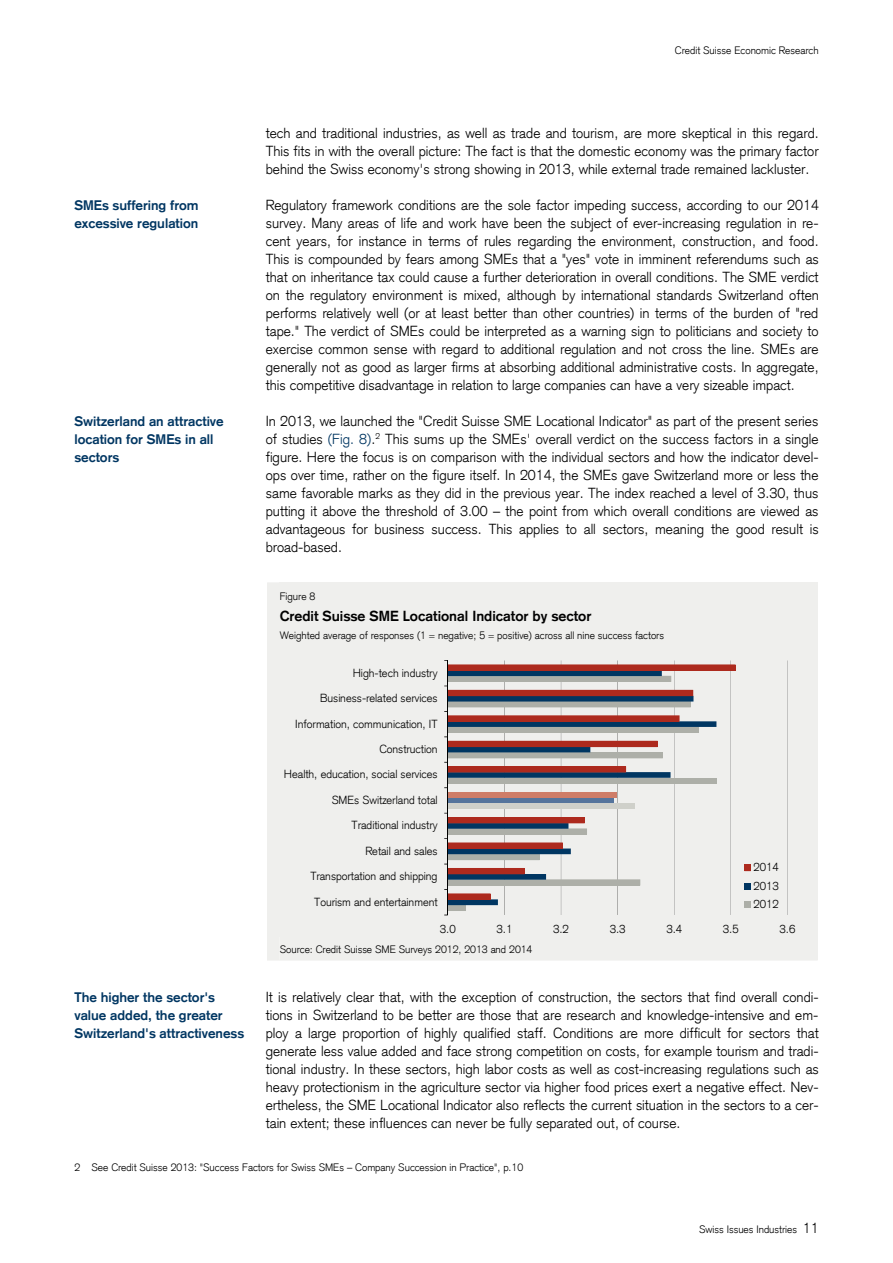
<style>
.page{position:relative;width:893px;height:1263px;background:#fff}
.page>*{position:absolute;margin:0;border:0;box-sizing:border-box;transform-origin:0 0}
.t1{font:300 14.25px/18px "Credit Suisse Type";color:#000;text-align:justify}
.t2{font:300 14.25px "Credit Suisse Type";color:#000}
.t3{font:300 13.5px/18px "Credit Suisse Type";color:#003662}
.t4{font:300 11.4px/18.1px "Credit Suisse Type";letter-spacing:-.005em;color:#000;text-align:justify}
.t5{font:300 10.5px "Credit Suisse Type";color:#000}
.s1{color:#003662}
.s2{font-size:14.25px}
</style>
<div class="page">
<div style="left:267px;top:582px;width:13px;height:378px;background:#efefed"></div>
<div style="left:805px;top:582px;width:13px;height:24px;background:#efefed"></div>
<div style="left:280px;top:582px;width:525px;height:24px;background:#efefed"></div>
<div style="left:805px;top:606px;width:13px;height:36px;background:#efefed"></div>
<div style="left:280px;top:606px;width:525px;height:18px;background:#efefed"></div>
<div style="left:280px;top:624px;width:525px;height:18px;background:#efefed"></div>
<div style="left:805px;top:642px;width:13px;height:295px;background:#efefed"></div>
<div style="left:280px;top:642px;width:525px;height:295px;background:#efefed"></div>
<div style="left:280px;top:937px;width:538px;height:23px;background:#efefed"></div>
<hr style="left:674px;top:660px;width:1px;height:255px;background:#000">
<hr style="left:731px;top:660px;width:1px;height:255px;background:#000">
<hr style="left:787px;top:660px;width:1px;height:255px;background:#000">
<svg style="left:448px;top:772px;width:268px;height:133px"></svg>
<div style="left:448px;top:792px;width:169px;height:5px;background:#cf7d68"></div>
<hr style="left:447px;top:660px;width:1px;height:255px;background:#000">
<svg style="left:444px;top:813px;width:196px;height:102px"></svg>
<svg style="left:444px;top:660px;width:292px;height:112px"></svg>
<svg style="left:744px;top:864px;width:7px;height:7px"></svg>
<svg style="left:745px;top:883px;width:6px;height:6px"></svg>
<svg style="left:744px;top:901px;width:7px;height:7px"></svg>
<p class="t3" style="left:74px;top:196px;width:126px">SMEs suffering from excessive regulation</p>
<p class="t3" style="left:74px;top:412px;width:151px">Switzerland an attractive location for SMEs in all sectors</p>
<p class="t5" style="left:675px;top:44px;width:145px">Credit Suisse Economic Research</p>
<p class="t1" style="left:266px;top:124px;width:554px">tech and traditional industries, as well as trade and tourism, are more skeptical in this regard.<br>This fits in with the overall picture: The fact is that the domestic economy was the primary factor behind the Swiss economy's strong showing in 2013, while external trade remained lackluster.</p>
<p class="t1" style="left:266px;top:196px;width:555px">Regulatory framework conditions are the sole factor impeding success, according to our 2014 survey. Many areas of life and work have been the subject of ever-increasing regulation in re&shy;cent years, for instance in terms of rules regarding the environment, construction, and food.<br>This is compounded by fears among SMEs that a "yes" vote in imminent referendums such as that on inheritance tax could cause a further deterioration in overall conditions. The SME verdict on the regulatory environment is mixed, although by international standards Switzerland often performs relatively well (or at least better than other countries) in terms of the burden of "red tape." The verdict of SMEs could be interpreted as a warning sign to politicians and society to exercise common sense with regard to additional regulation and not cross the line. SMEs are generally not as good as larger firms at absorbing additional administrative costs. In aggregate, this competitive disadvantage in relation to large companies can have a very sizeable impact.</p>
<p class="t1" style="left:266px;top:412px;width:555px">In 2013, we launched the "Credit Suisse SME Locational Indicator" as part of the present series of studies <span class="s1">(Fig. 8)</span>.<sup>2</sup> This sums up the SMEs' overall verdict on the success factors in a single figure. Here the focus is on comparison with the individual sectors and how the indicator devel&shy;ops over time, rather on the figure itself. In 2014, the SMEs gave Switzerland more or less the same favorable marks as they did in the previous year. The index reached a level of 3.30, thus putting it above the threshold of 3.00 – the point from which overall conditions are viewed as advantageous for business success. This applies to all sectors, meaning the good result is broad-based.</p>
<p class="t5" style="left:280px;top:590px;width:37px">Figure 8</p>
<p class="t2" style="left:280px;top:607px;width:313px">Credit Suisse SME Locational Indicator by sector</p>
<p class="t5" style="left:280px;top:629px;width:386px">Weighted average of responses (1 = negative; 5 = positive) across all nine success factors</p>
<p class="t4" style="left:353px;top:664px;width:86px">High-tech industry</p>
<p class="t4" style="left:320px;top:689px;width:119px">Business-related services</p>
<p class="t4" style="left:295px;top:714px;width:144px">Information, communication, IT</p>
<p class="t4" style="left:379px;top:740px;width:60px">Construction</p>
<p class="t4" style="left:284px;top:765px;width:155px">Health, education, social services</p>
<p class="t4" style="left:332px;top:791px;width:107px">SMEs Switzerland total</p>
<p class="t4" style="left:352px;top:816px;width:88px">Traditional industry</p>
<p class="t4" style="left:365px;top:842px;width:74px">Retail and sales</p>
<p class="t4" style="left:310px;top:867px;width:129px">Transportation and shipping</p>
<p class="t4" style="left:314px;top:893px;width:125px">Tourism and entertainment</p>
<p class="t4" style="left:753px;top:858px;width:27px">2014<br>2013<br>2012</p>
<p class="t4" style="left:440px;top:920px;width:17px">3.0</p>
<p class="t4" style="left:497px;top:920px;width:17px">3.1</p>
<p class="t4" style="left:553px;top:920px;width:17px">3.2</p>
<p class="t4" style="left:610px;top:920px;width:17px">3.3</p>
<p class="t4" style="left:666px;top:920px;width:17px">3.4</p>
<p class="t4" style="left:723px;top:920px;width:17px">3.5</p>
<p class="t4" style="left:779px;top:920px;width:17px">3.6</p>
<p class="t5" style="left:280px;top:943px;width:254px">Source: Credit Suisse SME Surveys 2012, 2013 and 2014</p>
<p class="t1" style="left:266px;top:988px;width:555px">It is relatively clear that, with the exception of construction, the sectors that find overall condi&shy;tions in Switzerland to be better are those that are research and knowledge-intensive and em&shy;ploy a large proportion of highly qualified staff. Conditions are more difficult for sectors that generate less value added and face strong competition on costs, for example tourism and tradi&shy;tional industry. In these sectors, high labor costs as well as cost-increasing regulations such as heavy protectionism in the agriculture sector via higher food prices exert a negative effect. Nev&shy;ertheless, the SME Locational Indicator also reflects the current situation in the sectors to a cer&shy;tain extent; these influences can never be fully separated out, of course.</p>
<p class="t5" style="left:74px;top:1161px;width:450px">2 See Credit Suisse 2013: "Success Factors for Swiss SMEs – Company Succession in Practice", p.10</p>
<p class="t3" style="left:74px;top:988px;width:171px">The higher the sector's value added, the greater<br>Switzerland's attractiveness</p>
<p class="t5" style="left:699px;top:1223px;width:121px">Swiss Issues Industries <span class="s2">11</span></p>
</div>
